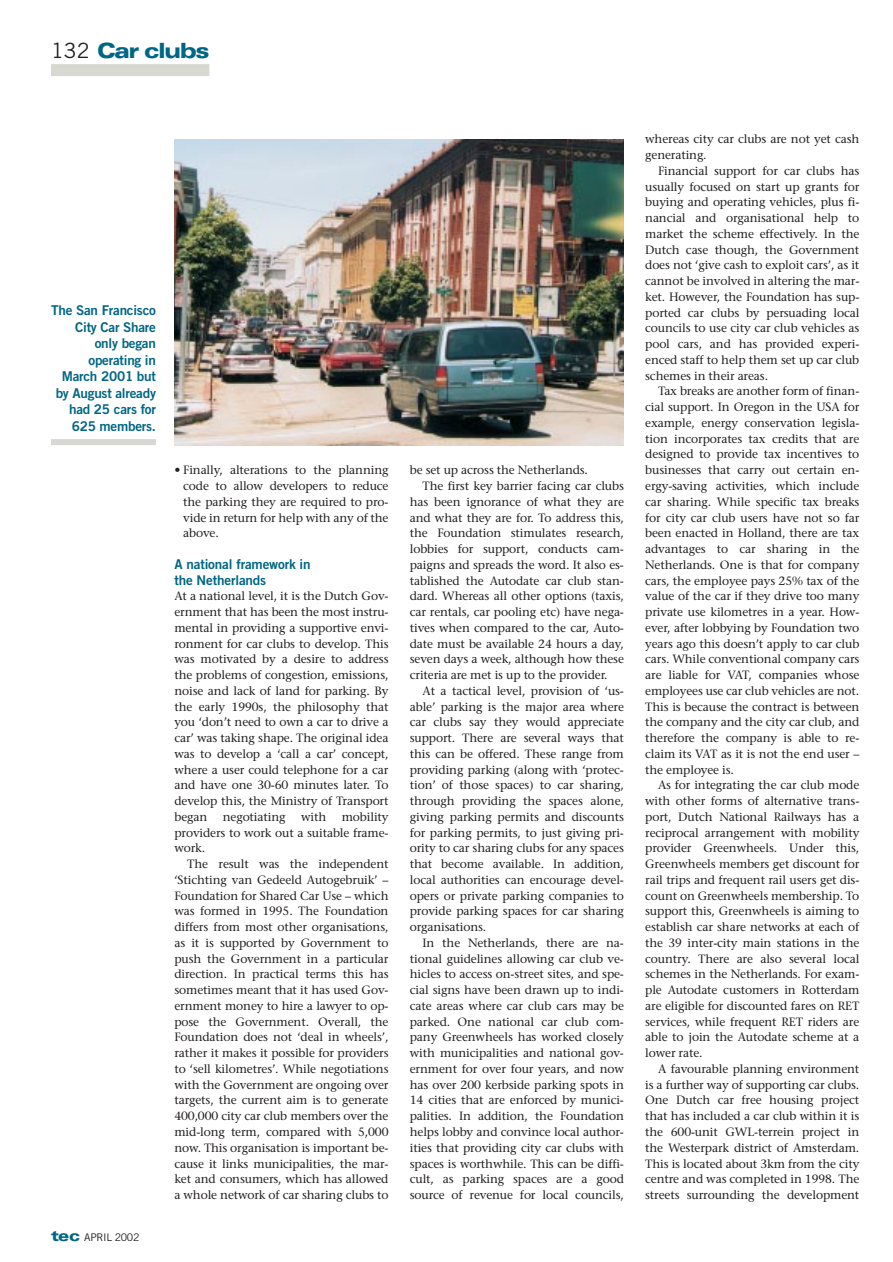
<style>
.page{position:relative;width:893px;height:1262px;background:#fff}
.page>*{position:absolute;margin:0;border:0;box-sizing:border-box;transform-origin:0 0}
.t1{font:900 expanded 21px "Univers";letter-spacing:-.075em;color:#006684}
.t2{font:13.5px/16.5px "Trade Gothic Bold Two";letter-spacing:-.02em;color:#006684}
.t3{font:12px/15.8px "Stone Serif";letter-spacing:-.01em;color:#231f20;text-align:justify}
.t4{font:10.5px "Trade Gothic";letter-spacing:-.03em;color:#231f20}
.s1{font-family:"Trade Gothic";font-weight:400;font-stretch:normal;color:#231f20}
.s2{font-family:"Univers";font-weight:900;font-stretch:expanded;font-size:15px;color:#006684}
</style>
<div class="page">
<div style="left:51px;top:64px;width:158px;height:12px;background:#d7d8d2"></div>
<img style="left:174px;top:139px;width:450px;height:306px">
<div style="left:51px;top:439px;width:105px;height:6px;background:#d7d8d2"></div>
<h1 class="t1" style="left:51px;top:43px;width:160px"><span class="s1">132</span> Car clubs</h1>
<p class="t2" style="left:51px;top:303px;width:106px;text-align:right">The San Francisco<br>City Car Share only began operating in<br>March 2001 but by August already had 25 cars for<br>625 members.</p>
<p class="t4" style="left:51px;top:1233px;width:90px"><span class="s2">tec</span> APRIL 2002</p>
<p class="t3" style="left:183px;top:463px;width:207px;text-indent:-9px">• Finally, alterations to the planning code to allow developers to reduce the parking they are required to pro&shy;vide in return for help with any of the above.</p>
<p class="t2" style="left:174px;top:557px;width:138px;line-height:15.8px">A national framework in the Netherlands</p>
<p class="t3" style="left:174px;top:589px;width:216px">At a national level, it is the Dutch Gov&shy;ernment that has been the most instru&shy;mental in providing a supportive envi&shy;ronment for car clubs to develop. This was motivated by a desire to address the problems of congestion, emissions, noise and lack of land for parking. By the early 1990s, the philosophy that you ‘don’t need to own a car to drive a car’ was taking shape. The original idea was to develop a ‘call a car’ concept, where a user could telephone for a car and have one 30-60 minutes later. To develop this, the Ministry of Transport began</p>
<p class="t3" style="left:174px;top:810px;width:216px;text-indent:167px">mobility providers to work out a suitable frame&shy;work.</p>
<p class="t3" style="left:174px;top:857px;width:216px;text-indent:13px">The result was the independent ‘Stichting van Gedeeld Autogebruik’ – Foundation for Shared Car Use – which was formed in 1995. The Foundation differs from most other organisations, as it is supported by Government to push the Government in a particular direction. In practical terms this has sometimes meant that it has used Gov&shy;ernment money to hire a lawyer to op&shy;pose the Government. Overall, the Foundation does not ‘deal in wheels’, rather it makes it possible for providers to ‘sell kilometres’. While negotiations with the Government are ongoing over targets, the current aim is to generate 400,000 city car club members over the mid-long term, compared with 5,000 now. This organisation is important be&shy;cause it links municipalities, the mar&shy;ket and consumers, which has allowed a whole network of car sharing clubs to</p>
<p class="t3" style="left:223px;top:810px;width:64px">negotiating</p>
<p class="t3" style="left:301px;top:810px;width:27px">with</p>
<p class="t3" style="left:410px;top:463px;width:180px">be set up across the Netherlands.</p>
<p class="t3" style="left:422px;top:479px;width:203px">The first key barrier facing car clubs</p>
<p class="t3" style="left:410px;top:495px;width:216px">has been ignorance of what they are</p>
<p class="t3" style="left:410px;top:511px;width:216px">and what they are for. To address this,</p>
<p class="t3" style="left:410px;top:526px;width:216px">the Foundation stimulates research,</p>
<p class="t3" style="left:410px;top:542px;width:216px">lobbies for support, conducts cam-</p>
<p class="t3" style="left:410px;top:558px;width:216px">paigns and spreads the word. It also es-</p>
<p class="t3" style="left:410px;top:574px;width:216px">tablished the Autodate car club stan-</p>
<p class="t3" style="left:410px;top:589px;width:216px">dard. Whereas all other options (taxis,</p>
<p class="t3" style="left:410px;top:605px;width:216px">car rentals, car pooling etc) have nega-</p>
<p class="t3" style="left:410px;top:621px;width:216px">tives when compared to the car, Auto-</p>
<p class="t3" style="left:410px;top:637px;width:216px">date must be available 24 hours a day,</p>
<p class="t3" style="left:410px;top:652px;width:216px">seven days a week, although how these</p>
<p class="t3" style="left:410px;top:668px;width:199px">criteria are met is up to the provider.</p>
<p class="t3" style="left:422px;top:684px;width:203px">At a tactical level, provision of ‘us-</p>
<p class="t3" style="left:410px;top:700px;width:216px">able’ parking is the major area where</p>
<p class="t3" style="left:410px;top:715px;width:216px">car clubs say they would appreciate</p>
<p class="t3" style="left:410px;top:731px;width:216px">support. There are several ways that</p>
<p class="t3" style="left:410px;top:747px;width:216px">this can be offered. These range from</p>
<p class="t3" style="left:410px;top:763px;width:216px">providing parking (along with ‘protec-</p>
<p class="t3" style="left:410px;top:778px;width:216px">tion’ of those spaces) to car sharing,</p>
<p class="t3" style="left:410px;top:794px;width:216px">through providing the spaces alone,</p>
<p class="t3" style="left:410px;top:810px;width:216px">giving parking permits and discounts</p>
<p class="t3" style="left:410px;top:826px;width:216px">for parking permits, to just giving pri-</p>
<p class="t3" style="left:410px;top:841px;width:216px">ority to car sharing clubs for any spaces</p>
<p class="t3" style="left:410px;top:857px;width:216px">that become available. In addition,</p>
<p class="t3" style="left:410px;top:873px;width:216px">local authorities can encourage devel-</p>
<p class="t3" style="left:410px;top:889px;width:216px">opers or private parking companies to</p>
<p class="t3" style="left:410px;top:904px;width:216px">provide parking spaces for car sharing</p>
<p class="t3" style="left:410px;top:920px;width:78px">organisations.</p>
<p class="t3" style="left:422px;top:936px;width:203px">In the Netherlands, there are na-</p>
<p class="t3" style="left:410px;top:952px;width:216px">tional guidelines allowing car club ve-</p>
<p class="t3" style="left:410px;top:967px;width:216px">hicles to access on-street sites, and spe-</p>
<p class="t3" style="left:410px;top:983px;width:216px">cial signs have been drawn up to indi-</p>
<p class="t3" style="left:410px;top:999px;width:216px">cate areas where car club cars may be</p>
<p class="t3" style="left:410px;top:1015px;width:216px">parked. One national car club com-</p>
<p class="t3" style="left:410px;top:1030px;width:216px">pany Greenwheels has worked closely</p>
<p class="t3" style="left:410px;top:1046px;width:216px">with municipalities and national gov-</p>
<p class="t3" style="left:410px;top:1062px;width:216px">ernment for over four years, and now</p>
<p class="t3" style="left:410px;top:1078px;width:216px">has over 200 kerbside parking spots in</p>
<p class="t3" style="left:410px;top:1093px;width:216px">14 cities that are enforced by munici-</p>
<p class="t3" style="left:410px;top:1109px;width:216px">palities. In addition, the Foundation</p>
<p class="t3" style="left:410px;top:1125px;width:216px">helps lobby and convince local author-</p>
<p class="t3" style="left:410px;top:1141px;width:216px">ities that providing city car clubs with</p>
<p class="t3" style="left:410px;top:1156px;width:216px">spaces is worthwhile. This can be diffi-</p>
<p class="t3" style="left:410px;top:1172px;width:216px">cult, as parking spaces are a good</p>
<p class="t3" style="left:410px;top:1188px;width:216px">source of revenue for local councils,</p>
<p class="t3" style="left:645px;top:133px;width:216px">whereas city car clubs are not yet cash generating.</p>
<p class="t3" style="left:645px;top:164px;width:216px;text-indent:13px">Financial support for car clubs has usually focused on start up grants for buying and operating vehicles, plus fi&shy;nancial and organisational help to market the scheme effectively. In the Dutch case though, the Government does not ‘give cash to exploit cars’, as it cannot be involved in altering the mar&shy;ket. However, the Foundation has sup&shy;ported car clubs by persuading local councils to use city car club vehicles as pool cars, and has provided experi&shy;enced staff to help them set up car club schemes in their areas.</p>
<p class="t3" style="left:645px;top:385px;width:216px;text-indent:13px">Tax breaks are another form of finan&shy;cial support. In Oregon in the USA for example, energy conservation legisla&shy;tion incorporates tax credits that are designed to provide tax incentives to businesses that carry out certain en&shy;ergy-saving activities, which include car sharing. While specific tax breaks for city car club users have not so far been enacted in Holland, there are tax advantages to car sharing in the Netherlands. One is that for company cars, the employee pays 25% tax of the value of the car if they drive too many private use kilometres in a year. How&shy;ever, after lobbying by Foundation two years ago this doesn’t apply to car club cars. While conventional company cars are liable for VAT, companies whose employees use car club vehicles are not.<br>This is because the contract is between the company and the city car club, and therefore the company is able to re&shy;claim its VAT as it is not the end user – the employee is.</p>
<p class="t3" style="left:645px;top:778px;width:216px;text-indent:13px">As for integrating the car club mode with other forms of alternative trans&shy;port, Dutch National Railways has a reciprocal arrangement with mobility provider Greenwheels. Under this, Greenwheels members get discount for rail trips and frequent rail users get dis&shy;count on Greenwheels membership. To support this, Greenwheels is aiming to establish car share networks at each of the 39 inter-city main stations in the country. There are also several local schemes in the Netherlands. For exam&shy;ple Autodate customers in Rotterdam are eligible for discounted fares on RET services, while frequent RET riders are able to join the Autodate scheme at a lower rate.</p>
<p class="t3" style="left:645px;top:1062px;width:216px;text-indent:13px">A favourable planning environment is a further way of supporting car clubs.<br>One Dutch car free housing project that has included a car club within it is the 600-unit GWL-terrein project in the Westerpark district of Amsterdam.<br>This is located about 3km from the city centre and was completed in 1998. The streets surrounding the development</p>
</div>
